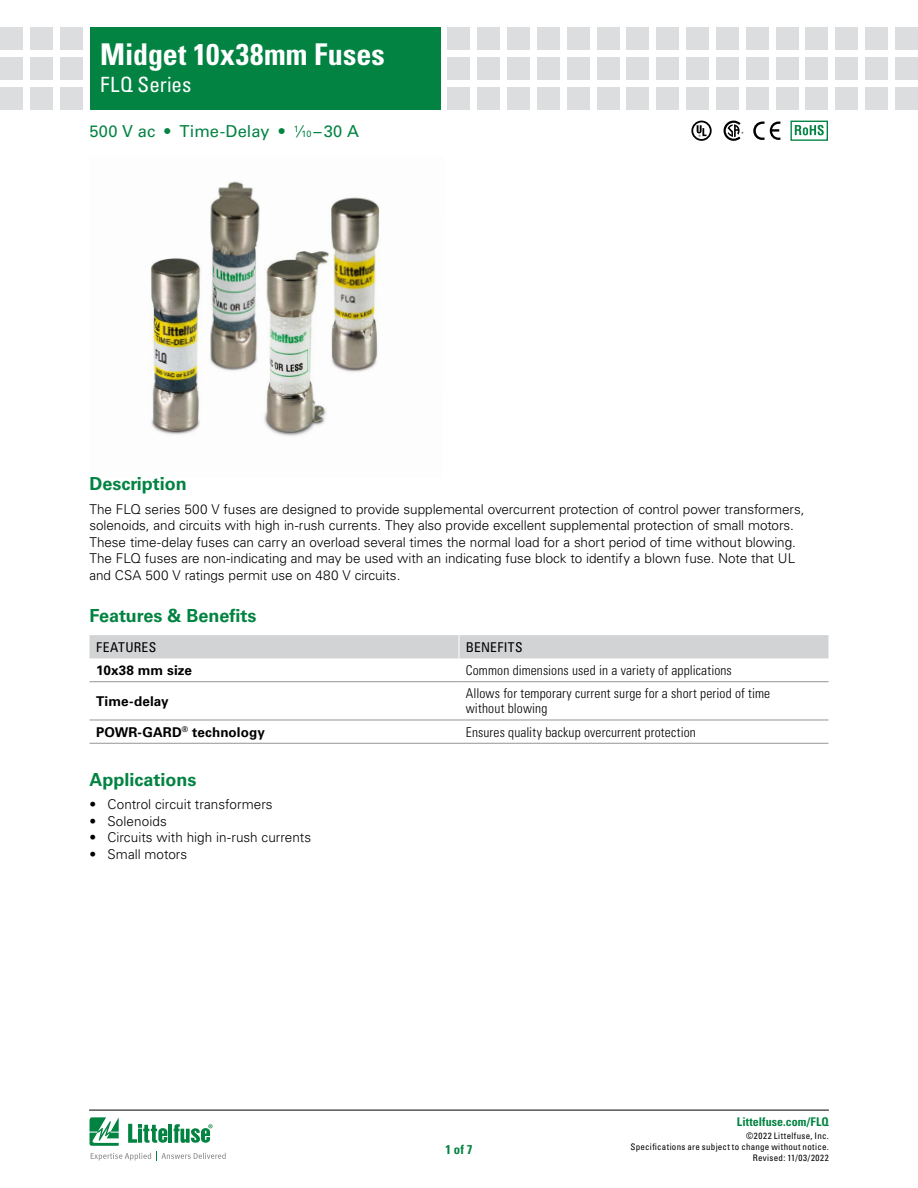
<style>
.page{position:relative;width:918px;height:1188px;background:#fff}
.page>*{position:absolute;margin:0;border:0;box-sizing:border-box;transform-origin:0 0}
.t1{font:700 condensed 30px "Univers LT Std";letter-spacing:.005em;color:#fff}
.t2{font:condensed 21px "Univers LT Std";letter-spacing:.005em;color:#fff}
.FACTS_HEAD{font:700 18px "Univers LT Std";color:#028342}
.PRODUCT_SUBHEAD{font:16.5px "Univers LT Std";letter-spacing:.005em;color:#028342}
.Body_1{font:300 13.5px/16.5px "Univers LT Std";letter-spacing:-.005em;color:#000}
.Benefit_column_text{font:300 condensed 13.5px/15px "Univers LT Std";letter-spacing:.01em;color:#000}
.Feature_column_text{font:700 13.5px "Univers LT Std";letter-spacing:.005em;color:#000}
.F___B_header_text{font:condensed 13.5px "Univers LT Std";letter-spacing:.025em;color:#000}
.t3{font:700 condensed 12.75px "Univers LT Std";color:#028342}
.t4{font:700 condensed 12px "Univers LT Std";letter-spacing:.005em;color:#028342}
.t5{font:condensed 9px/10.8px "Univers LT Std";letter-spacing:.03em;color:#000;text-align:right}
.s1{font-size:9.15px}
</style>
<div class="page">
<hr style="left:89px;top:1110px;width:740px;height:1px;background:#000">
<div style="left:90px;top:27px;width:351px;height:82px;background:#028342"></div>
<div style="left:60px;top:27px;width:23px;height:23px;background:#dcddde"></div>
<div style="left:60px;top:57px;width:23px;height:23px;background:#dcddde"></div>
<div style="left:60px;top:87px;width:23px;height:22px;background:#dcddde"></div>
<div style="left:30px;top:27px;width:23px;height:23px;background:#dcddde"></div>
<div style="left:30px;top:57px;width:23px;height:23px;background:#dcddde"></div>
<div style="left:30px;top:87px;width:23px;height:22px;background:#dcddde"></div>
<div style="left:0;top:27px;width:23px;height:23px;background:#dcddde"></div>
<div style="left:0;top:57px;width:23px;height:23px;background:#dcddde"></div>
<div style="left:0;top:87px;width:23px;height:22px;background:#dcddde"></div>
<div style="left:448px;top:27px;width:22px;height:23px;background:#dcddde"></div>
<div style="left:448px;top:57px;width:22px;height:23px;background:#dcddde"></div>
<div style="left:448px;top:87px;width:22px;height:22px;background:#dcddde"></div>
<div style="left:477px;top:27px;width:23px;height:23px;background:#dcddde"></div>
<div style="left:477px;top:57px;width:23px;height:23px;background:#dcddde"></div>
<div style="left:477px;top:87px;width:23px;height:22px;background:#dcddde"></div>
<div style="left:507px;top:27px;width:23px;height:23px;background:#dcddde"></div>
<div style="left:507px;top:57px;width:23px;height:23px;background:#dcddde"></div>
<div style="left:507px;top:87px;width:23px;height:22px;background:#dcddde"></div>
<div style="left:537px;top:27px;width:23px;height:23px;background:#dcddde"></div>
<div style="left:537px;top:57px;width:23px;height:23px;background:#dcddde"></div>
<div style="left:537px;top:87px;width:23px;height:22px;background:#dcddde"></div>
<div style="left:567px;top:27px;width:23px;height:23px;background:#dcddde"></div>
<div style="left:567px;top:57px;width:23px;height:23px;background:#dcddde"></div>
<div style="left:567px;top:87px;width:23px;height:22px;background:#dcddde"></div>
<div style="left:597px;top:27px;width:23px;height:23px;background:#dcddde"></div>
<div style="left:597px;top:57px;width:23px;height:23px;background:#dcddde"></div>
<div style="left:597px;top:87px;width:23px;height:22px;background:#dcddde"></div>
<div style="left:627px;top:27px;width:22px;height:23px;background:#dcddde"></div>
<div style="left:627px;top:57px;width:22px;height:23px;background:#dcddde"></div>
<div style="left:627px;top:87px;width:22px;height:22px;background:#dcddde"></div>
<div style="left:656px;top:27px;width:23px;height:23px;background:#dcddde"></div>
<div style="left:656px;top:57px;width:23px;height:23px;background:#dcddde"></div>
<div style="left:656px;top:87px;width:23px;height:22px;background:#dcddde"></div>
<div style="left:686px;top:27px;width:23px;height:23px;background:#dcddde"></div>
<div style="left:686px;top:57px;width:23px;height:23px;background:#dcddde"></div>
<div style="left:686px;top:87px;width:23px;height:22px;background:#dcddde"></div>
<div style="left:716px;top:27px;width:23px;height:23px;background:#dcddde"></div>
<div style="left:716px;top:57px;width:23px;height:23px;background:#dcddde"></div>
<div style="left:716px;top:87px;width:23px;height:22px;background:#dcddde"></div>
<div style="left:746px;top:27px;width:23px;height:23px;background:#dcddde"></div>
<div style="left:746px;top:57px;width:23px;height:23px;background:#dcddde"></div>
<div style="left:746px;top:87px;width:23px;height:22px;background:#dcddde"></div>
<div style="left:805px;top:27px;width:23px;height:23px;background:#dcddde"></div>
<div style="left:805px;top:57px;width:23px;height:23px;background:#dcddde"></div>
<div style="left:805px;top:87px;width:23px;height:22px;background:#dcddde"></div>
<div style="left:776px;top:27px;width:22px;height:23px;background:#dcddde"></div>
<div style="left:776px;top:57px;width:22px;height:23px;background:#dcddde"></div>
<div style="left:776px;top:87px;width:22px;height:22px;background:#dcddde"></div>
<div style="left:835px;top:27px;width:23px;height:23px;background:#dcddde"></div>
<div style="left:835px;top:57px;width:23px;height:23px;background:#dcddde"></div>
<div style="left:835px;top:87px;width:23px;height:22px;background:#dcddde"></div>
<div style="left:865px;top:27px;width:23px;height:23px;background:#dcddde"></div>
<div style="left:865px;top:57px;width:23px;height:23px;background:#dcddde"></div>
<div style="left:865px;top:87px;width:23px;height:22px;background:#dcddde"></div>
<div style="left:895px;top:27px;width:23px;height:23px;background:#dcddde"></div>
<div style="left:895px;top:57px;width:23px;height:23px;background:#dcddde"></div>
<div style="left:895px;top:87px;width:23px;height:22px;background:#dcddde"></div>
<svg style="left:90px;top:1117px;width:136px;height:44px"></svg>
<img style="left:150px;top:181px;width:230px;height:255px">
<div style="left:90px;top:635px;width:738px;height:23px;background:#d1d3d4"></div>
<hr style="left:90px;top:743px;width:369px;height:1px;background:#939598">
<hr style="left:459px;top:743px;width:369px;height:1px;background:#939598">
<hr style="left:90px;top:681px;width:369px;height:1px;background:#939598">
<hr style="left:459px;top:681px;width:369px;height:1px;background:#939598">
<hr style="left:90px;top:720px;width:369px;height:1px;background:#939598">
<hr style="left:459px;top:720px;width:369px;height:1px;background:#939598">
<svg style="left:795px;top:125px;width:29px;height:10px"></svg>
<div style="left:791px;top:121px;width:37px;height:20px;border:1px solid #028342"></div>
<svg style="left:753px;top:122px;width:27px;height:18px"></svg>
<svg style="left:691px;top:121px;width:21px;height:20px"></svg>
<svg style="left:724px;top:121px;width:19px;height:20px"></svg>
<h1 class="t1" style="left:100px;top:36px;width:286px">Midget 10x38mm Fuses</h1>
<h2 class="t2" style="left:100px;top:71px;width:93px">FLQ Series</h2>
<p class="PRODUCT_SUBHEAD" style="left:90px;top:122px;width:271px">500 V ac • Time-Delay • <sup>1</sup>⁄<span class="s1">10</span> –30 A</p>
<p class="FACTS_HEAD" style="left:90px;top:474px;width:99px">Description</p>
<p class="Body_1" style="left:90px;top:501px;width:716px">The FLQ series 500 V fuses are designed to provide supplemental overcurrent protection of control power transformers, solenoids, and circuits with high in-rush currents. They also provide excellent supplemental protection of small motors.<br>These time-delay fuses can carry an overload several times the normal load for a short period of time without blowing.<br>The FLQ fuses are non-indicating and may be used with an indicating fuse block to identify a blown fuse. Note that UL and CSA 500 V ratings permit use on 480 V circuits.</p>
<p class="FACTS_HEAD" style="left:90px;top:605px;width:168px">Features &amp; Benefits</p>
<p class="F___B_header_text" style="left:96px;top:638px;width:61px">FEATURES</p>
<p class="F___B_header_text" style="left:466px;top:638px;width:58px">BENEFITS</p>
<p class="Feature_column_text" style="left:96px;top:662px;width:97px">10x38 mm size</p>
<p class="Benefit_column_text" style="left:466px;top:663px;width:268px">Common dimensions used in a variety of applications</p>
<p class="Feature_column_text" style="left:96px;top:693px;width:74px">Time-delay</p>
<p class="Benefit_column_text" style="left:466px;top:686px;width:306px">Allows for temporary current surge for a short period of time without blowing</p>
<p class="Feature_column_text" style="left:96px;top:724px;width:170px">POWR-GARD<sup>®</sup> technology</p>
<p class="Benefit_column_text" style="left:466px;top:724px;width:232px">Ensures quality backup overcurrent protection</p>
<p class="FACTS_HEAD" style="left:90px;top:769px;width:109px">Applications</p>
<p class="Body_1" style="left:90px;top:796px;width:185px">• Control circuit transformers</p>
<p class="Body_1" style="left:90px;top:813px;width:79px">• Solenoids</p>
<p class="Body_1" style="left:90px;top:829px;width:223px">• Circuits with high in-rush currents</p>
<p class="Body_1" style="left:90px;top:846px;width:99px">• Small motors</p>
<p class="t3" style="left:445px;top:1142px;width:29px">1 of 7</p>
<p class="t4" style="left:737px;top:1115px;width:93px">Littelfuse.com/FLQ</p>
<p class="t5" style="left:631px;top:1131px;width:200px">©2022 Littelfuse, Inc.<br>Specifications are subject to change without notice.<br>Revised: 11/03/2022</p>
</div>
